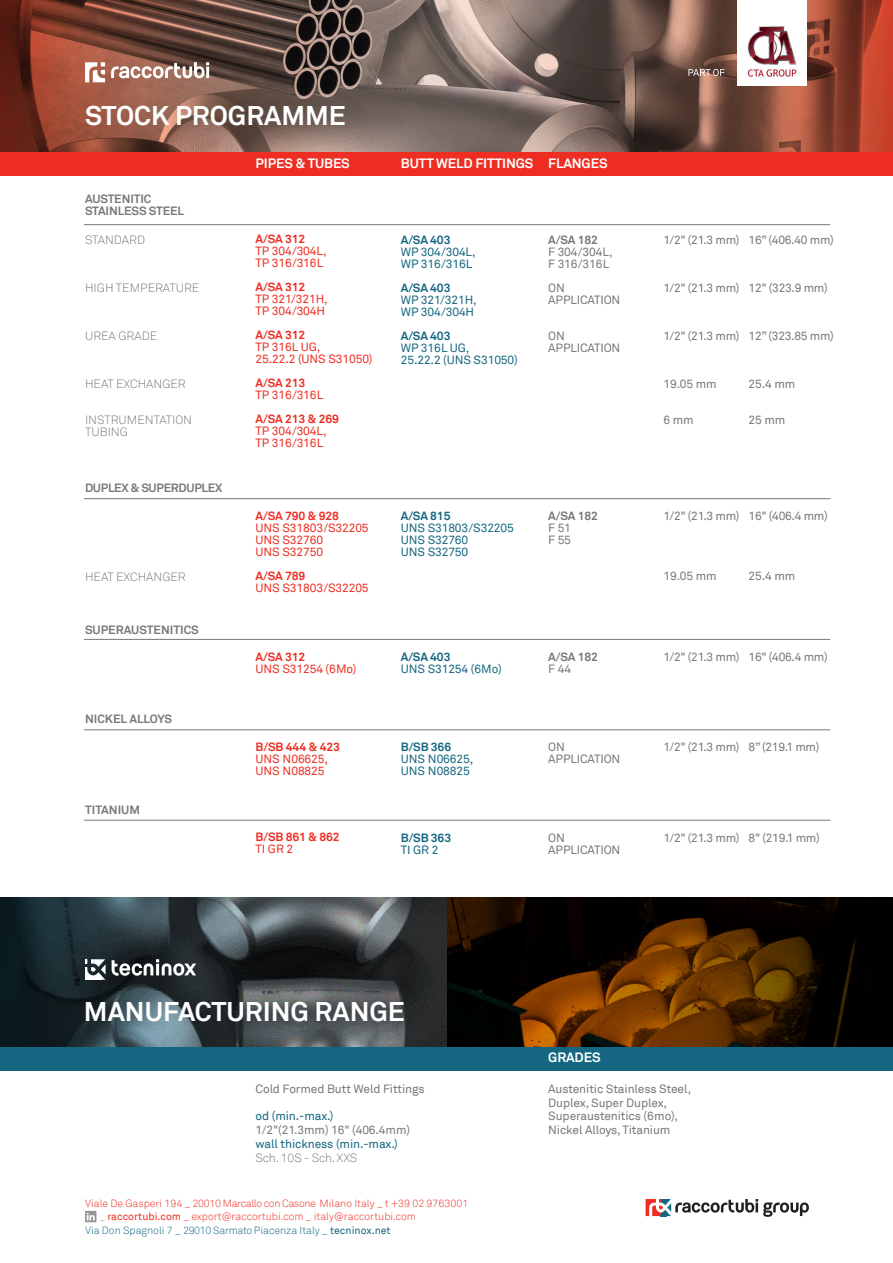
<style>
.page{position:relative;width:893px;height:1263px;background:#fff}
.page>*{position:absolute;margin:0;border:0;box-sizing:border-box;transform-origin:0 0}
.testo_tutto{font:700 27px "Akkurat";color:#fff}
.t1{font:700 13.5px "Akkurat";letter-spacing:-.01em;color:#fff}
.t2{font:12px "Akkurat";letter-spacing:-.01em;color:#76787b}
.t3{font:12px "Akkurat";letter-spacing:-.01em;color:#ee2e22}
.t4{font:12px "Akkurat";letter-spacing:-.01em;color:#156781}
.t5{font:700 12px/12px "Akkurat";letter-spacing:-.01em;color:#76787b}
.t6{font:300 12px "Akkurat";color:#76787b}
.t7{font:700 12px "Akkurat";letter-spacing:-.01em;color:#ee2e22}
.t8{font:700 12px "Akkurat";letter-spacing:-.01em;color:#156781}
.t9{font:300 10.5px "Akkurat";color:#ee2e22}
.t10{font:300 10.5px "Akkurat";color:#156781}
.s1{color:#939598}
.s2{font-weight:400}
</style>
<div class="page">
<svg style="left:0;top:0;width:893px;height:152px;background:#7a5449"></svg>
<div style="left:0;top:152px;width:893px;height:24px;background:#ee2e22"></div>
<hr style="left:84px;top:729px;width:746px;height:1px;background:#76787b">
<hr style="left:84px;top:820px;width:746px;height:1px;background:#76787b">
<hr style="left:84px;top:639px;width:746px;height:1px;background:#76787b">
<hr style="left:84px;top:498px;width:746px;height:1px;background:#76787b">
<hr style="left:84px;top:224px;width:746px;height:1px;background:#76787b">
<svg style="left:85px;top:62px;width:20px;height:20px"></svg>
<svg style="left:111px;top:62px;width:98px;height:16px"></svg>
<svg style="left:646px;top:1199px;width:163px;height:18px"></svg>
<div style="left:738px;top:0;width:69px;height:85px;background:#fff"></div>
<svg style="left:688px;top:69px;width:36px;height:7px"></svg>
<img style="left:747px;top:26px;width:50px;height:51px">
<svg style="left:0;top:897px;width:893px;height:150px;background:#312b21"></svg>
<div style="left:0;top:1047px;width:893px;height:23px;background:#156781"></div>
<svg style="left:85px;top:959px;width:21px;height:21px"></svg>
<svg style="left:112px;top:959px;width:84px;height:17px"></svg>
<svg style="left:85px;top:1211px;width:11px;height:11px"></svg>
<p class="testo_tutto" style="left:85px;top:98px;width:262px">STOCK PROGRAMME</p>
<p class="t5" style="left:85px;top:193px;width:101px">AUSTENITIC<br>STAINLESS STEEL</p>
<p class="t6" style="left:85px;top:232px;width:61px">STANDARD</p>
<p class="t6" style="left:85px;top:280px;width:116px">HIGH TEMPERATURE</p>
<p class="t6" style="left:85px;top:328px;width:74px">UREA GRADE</p>
<p class="t6" style="left:85px;top:376px;width:102px">HEAT EXCHANGER</p>
<p class="t6" style="left:85px;top:412px;width:109px">INSTRUMENTATION</p>
<p class="t6" style="left:85px;top:424px;width:44px">TUBING</p>
<p class="t5" style="left:85px;top:482px;width:139px">DUPLEX &amp; SUPERDUPLEX</p>
<p class="t6" style="left:85px;top:570px;width:102px">HEAT EXCHANGER</p>
<p class="t5" style="left:85px;top:623px;width:115px">SUPERAUSTENITICS</p>
<p class="t5" style="left:85px;top:713px;width:89px">NICKEL ALLOYS</p>
<p class="t5" style="left:85px;top:803px;width:56px">TITANIUM</p>
<p class="t1" style="left:256px;top:155px;width:96px">PIPES &amp; TUBES</p>
<p class="t1" style="left:401px;top:155px;width:134px">BUTT WELD FITTINGS</p>
<p class="t1" style="left:548px;top:155px;width:61px">FLANGES</p>
<p class="t7" style="left:256px;top:231px;width:51px">A/SA 312</p>
<p class="t3" style="left:256px;top:244px;width:73px">TP 304/304L,</p>
<p class="t3" style="left:256px;top:256px;width:69px">TP 316/316L</p>
<p class="t7" style="left:256px;top:279px;width:51px">A/SA 312</p>
<p class="t3" style="left:256px;top:292px;width:74px">TP 321/321H,</p>
<p class="t3" style="left:256px;top:304px;width:71px">TP 304/304H</p>
<p class="t7" style="left:256px;top:327px;width:51px">A/SA 312</p>
<p class="t3" style="left:256px;top:340px;width:66px">TP 316L UG,</p>
<p class="t3" style="left:256px;top:352px;width:118px">25.22.2 (UNS S31050)</p>
<p class="t7" style="left:256px;top:375px;width:51px">A/SA 213</p>
<p class="t3" style="left:256px;top:388px;width:69px">TP 316/316L</p>
<p class="t7" style="left:256px;top:411px;width:85px">A/SA 213 &amp; 269</p>
<p class="t3" style="left:256px;top:424px;width:73px">TP 304/304L,</p>
<p class="t3" style="left:256px;top:436px;width:69px">TP 316/316L</p>
<p class="t8" style="left:401px;top:232px;width:51px">A/SA 403</p>
<p class="t4" style="left:401px;top:244px;width:77px">WP 304/304L,</p>
<p class="t4" style="left:401px;top:256px;width:73px">WP 316/316L</p>
<p class="t8" style="left:401px;top:280px;width:51px">A/SA 403</p>
<p class="t4" style="left:401px;top:292px;width:77px">WP 321/321H,</p>
<p class="t4" style="left:401px;top:304px;width:75px">WP 304/304H</p>
<p class="t8" style="left:401px;top:328px;width:51px">A/SA 403</p>
<p class="t4" style="left:401px;top:340px;width:70px">WP 316L UG,</p>
<p class="t4" style="left:401px;top:352px;width:118px">25.22.2 (UNS S31050)</p>
<p class="t5" style="left:548px;top:233px;width:51px">A/SA 182</p>
<p class="t2" style="left:548px;top:244px;width:66px">F 304/304L,</p>
<p class="t2" style="left:548px;top:256px;width:62px">F 316/316L</p>
<p class="t2" style="left:548px;top:280px;width:18px">ON</p>
<p class="t2" style="left:548px;top:292px;width:74px">APPLICATION</p>
<p class="t2" style="left:548px;top:328px;width:18px">ON</p>
<p class="t2" style="left:548px;top:340px;width:74px">APPLICATION</p>
<p class="t2" style="left:664px;top:232px;width:172px">1/2" (21.3 mm) 16” (406.40 mm)</p>
<p class="t2" style="left:664px;top:280px;width:166px">1/2" (21.3 mm) 12" (323.9 mm)</p>
<p class="t2" style="left:664px;top:328px;width:172px">1/2" (21.3 mm) 12” (323.85 mm)</p>
<p class="t2" style="left:664px;top:376px;width:55px">19.05 mm</p>
<p class="t2" style="left:749px;top:376px;width:48px">25.4 mm</p>
<p class="t2" style="left:664px;top:412px;width:32px">6 mm</p>
<p class="t2" style="left:749px;top:412px;width:38px">25 mm</p>
<p class="t7" style="left:256px;top:508px;width:85px">A/SA 790 &amp; 928</p>
<p class="t3" style="left:256px;top:521px;width:115px">UNS S31803/S32205</p>
<p class="t3" style="left:256px;top:533px;width:69px">UNS S32760</p>
<p class="t3" style="left:256px;top:545px;width:69px">UNS S32750</p>
<p class="t7" style="left:256px;top:568px;width:51px">A/SA 789</p>
<p class="t3" style="left:256px;top:581px;width:115px">UNS S31803/S32205</p>
<p class="t8" style="left:401px;top:509px;width:51px">A/SA 815</p>
<p class="t4" style="left:401px;top:521px;width:115px">UNS S31803/S32205</p>
<p class="t4" style="left:401px;top:533px;width:69px">UNS S32760</p>
<p class="t4" style="left:401px;top:545px;width:69px">UNS S32750</p>
<p class="t5" style="left:548px;top:510px;width:51px">A/SA 182</p>
<p class="t2" style="left:548px;top:521px;width:24px">F 51</p>
<p class="t2" style="left:548px;top:533px;width:24px">F 55</p>
<p class="t2" style="left:664px;top:509px;width:166px">1/2" (21.3 mm) 16" (406.4 mm)</p>
<p class="t2" style="left:664px;top:569px;width:55px">19.05 mm</p>
<p class="t2" style="left:749px;top:569px;width:48px">25.4 mm</p>
<p class="t7" style="left:256px;top:649px;width:51px">A/SA 312</p>
<p class="t3" style="left:256px;top:661px;width:102px">UNS S31254 (6Mo)</p>
<p class="t8" style="left:401px;top:649px;width:51px">A/SA 403</p>
<p class="t4" style="left:401px;top:662px;width:102px">UNS S31254 (6Mo)</p>
<p class="t5" style="left:548px;top:651px;width:51px">A/SA 182</p>
<p class="t2" style="left:548px;top:662px;width:24px">F 44</p>
<p class="t2" style="left:664px;top:650px;width:166px">1/2" (21.3 mm) 16" (406.4 mm)</p>
<p class="t7" style="left:256px;top:739px;width:86px">B/SB 444 &amp; 423</p>
<p class="t3" style="left:256px;top:752px;width:74px">UNS N06625,</p>
<p class="t3" style="left:256px;top:764px;width:70px">UNS N08825</p>
<p class="t8" style="left:401px;top:740px;width:52px">B/SB 366</p>
<p class="t4" style="left:401px;top:752px;width:74px">UNS N06625,</p>
<p class="t4" style="left:401px;top:764px;width:70px">UNS N08825</p>
<p class="t2" style="left:548px;top:740px;width:18px">ON</p>
<p class="t2" style="left:548px;top:752px;width:74px">APPLICATION</p>
<p class="t2" style="left:664px;top:740px;width:157px">1/2" (21.3 mm) 8” (219.1 mm)</p>
<p class="t7" style="left:256px;top:829px;width:86px">B/SB 861 &amp; 862</p>
<p class="t3" style="left:256px;top:842px;width:39px">TI GR 2</p>
<p class="t8" style="left:401px;top:830px;width:52px">B/SB 363</p>
<p class="t2" style="left:664px;top:830px;width:158px">1/2" (21.3 mm) 8" (219.1 mm)</p>
<p class="t4" style="left:401px;top:842px;width:39px">TI GR 2</p>
<p class="t2" style="left:548px;top:830px;width:18px">ON</p>
<p class="t2" style="left:548px;top:842px;width:74px">APPLICATION</p>
<p class="testo_tutto" style="left:84px;top:995px;width:322px">MANUFACTURING RANGE</p>
<p class="t2" style="left:256px;top:1081px;width:171px">Cold Formed Butt Weld Fittings</p>
<p class="t4" style="left:256px;top:1109px;width:79px">od (min.-max.)</p>
<p class="t2" style="left:256px;top:1123px;width:156px">1/2"(21.3mm) 16" (406.4mm)</p>
<p class="t4" style="left:256px;top:1137px;width:144px">wall thickness (min.-max.)</p>
<p class="t6" style="left:256px;top:1151px;width:103px">Sch. 10S - Sch. XXS</p>
<p class="t9" style="left:85px;top:1197px;width:385px">Viale De Gasperi 194 _ 20010 Marcallo con Casone Milano Italy _ t +39 02 9763001</p>
<p class="t9" style="left:100px;top:1210px;width:318px"><span class="s1">_</span> <span class="s2">raccortubi.com</span> _ export@raccortubi.com _ italy@raccortubi.com</p>
<p class="t10" style="left:85px;top:1224px;width:307px">Via Don Spagnoli 7 _ 29010 Sarmato Piacenza Italy _ <span class="s2">tecninox.net</span></p>
<p class="t1" style="left:548px;top:1049px;width:54px">GRADES</p>
<p class="t2" style="left:548px;top:1081px;width:144px">Austenitic Stainless Steel,</p>
<p class="t2" style="left:548px;top:1095px;width:120px">Duplex, Super Duplex,</p>
<p class="t2" style="left:548px;top:1109px;width:131px">Superaustenitics (6mo),</p>
<p class="t2" style="left:548px;top:1123px;width:124px">Nickel Alloys, Titanium</p>
</div>
